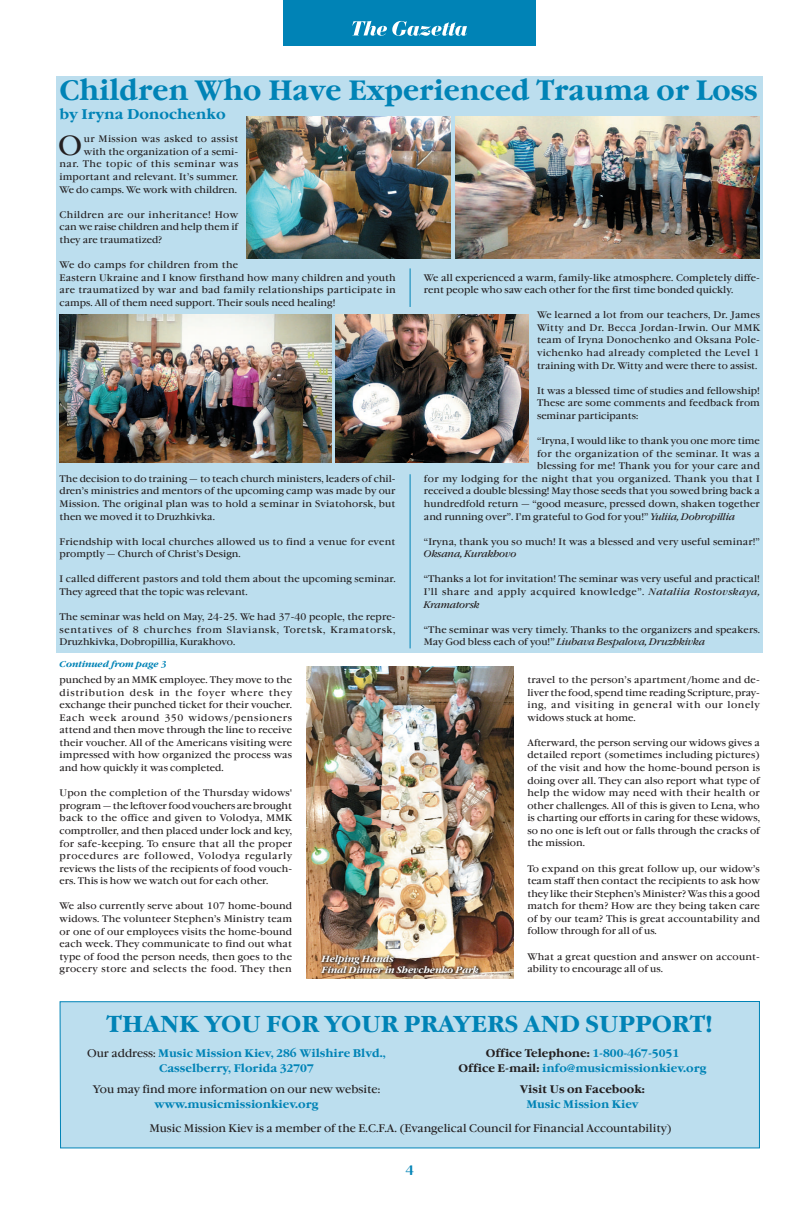
<style>
.page{position:relative;width:811px;height:1208px;background:#fff}
.page>*{position:absolute;margin:0;border:0;box-sizing:border-box;transform-origin:0 0}
.t1{font:700 28px "Garamond ITC";color:#0083b6;scale:.95 1}
.t2{font:27.5px "Garamond ITC";color:#231f20}
.t3{font:700 23px "Garamond ITC";color:#0083b6}
.t4{font:700 14px "Garamond ITC";color:#0083b6}
.t5{font:700 12px "Garamond ITC";color:#0083b6}
.t6{font:700 11px/15px "Garamond ITC";color:#0083b6;text-align:center}
.t7{font:11px "Garamond ITC";color:#231f20}
.t8{font:700 11px "Garamond ITC";color:#231f20}
.t9{font:9.5px/12.6px "Garamond ITC";letter-spacing:.01em;color:#231f20;text-align:justify}
.t10{font:9.5px "Garamond ITC";letter-spacing:.035em;color:#231f20}
.t11{font:italic 9.5px "Garamond ITC";color:#231f20}
.t12{font:italic 700 9px/10.8px "Garamond ITC";color:#fff}
.t13{font:italic 700 8.5px "Garamond ITC";color:#0083b6}
.s1{font-style:italic}
.s2{font-weight:400;color:#231f20}
.s3{color:#231f20}
</style>
<div class="page">
<div style="left:283px;top:0;width:253px;height:45px;background:#0083b6"></div>
<svg style="left:352px;top:21px;width:115px;height:15px"></svg>
<div style="left:59px;top:1001px;width:701px;height:148px;background:#bcdeee"></div>
<div style="left:57px;top:77px;width:706px;height:576px;background:#bcdeee"></div>
<hr style="left:410px;top:474px;width:1px;height:174px;background:#0083b6">
<img style="left:455px;top:116px;width:305px;height:142px">
<img style="left:247px;top:116px;width:204px;height:142px">
<img style="left:336px;top:315px;width:192px;height:147px">
<img style="left:60px;top:315px;width:272px;height:147px">
<hr style="left:410px;top:268px;width:1px;height:39px;background:#0083b6">
<img style="left:306px;top:666px;width:207px;height:312px">
<img style="left:318px;top:951px;width:163px;height:24px">
<h1 class="t1" style="left:60px;top:74px;width:736px">Children Who Have Experienced Trauma or Loss</h1>
<h3 class="t4" style="left:60px;top:106px;width:168px">by Iryna Donochenko</h3>
<h2 class="t2" style="left:58px;top:130px;width:26px">O</h2>
<p class="t9" style="left:60px;top:133px;width:180px;text-align:right">ur Mission was asked to assist with the organization of a semi-<br>nar. The topic of this seminar was important and relevant. It’s summer.<br>We do camps. We work with children.</p>
<p class="t9" style="left:60px;top:208px;width:180px">Children are our inheritance! How can we raise children and help them if they are traumatized?</p>
<p class="t9" style="left:60px;top:259px;width:338px;text-align:left">We do camps for children from the<br>Eastern Ukraine and I know firsthand how many children and youth are traumatized by war and bad family relationships participate in camps. All of them need support. Their souls need healing!</p>
<p class="t9" style="left:60px;top:472px;width:337px">The decision to do training — to teach church ministers, leaders of chil&shy;dren’s ministries and mentors of the upcoming camp was made by our Mission. The original plan was to hold a seminar in Sviatohorsk, but then we moved it to Druzhkivka.</p>
<p class="t9" style="left:60px;top:535px;width:337px">Friendship with local churches allowed us to find a venue for event promptly — Church of Christ’s Design.</p>
<p class="t9" style="left:60px;top:573px;width:338px">I called different pastors and told them about the upcoming seminar.<br>They agreed that the topic was relevant.</p>
<p class="t9" style="left:60px;top:611px;width:337px">The seminar was held on May, 24-25. We had 37-40 people, the repre&shy;sentatives of 8 churches from Slaviansk, Toretsk, Kramatorsk, Druzhkivka, Dobropillia, Kurakhovo.</p>
<p class="t13" style="left:60px;top:659px;width:109px">Continued from page 3</p>
<p class="t9" style="left:424px;top:271px;width:337px">We all experienced a warm, family-like atmosphere. Completely diffe&shy;rent people who saw each other for the first time bonded quickly.</p>
<p class="t9" style="left:537px;top:309px;width:224px">We learned a lot from our teachers, Dr. James Witty and Dr. Becca Jordan-Irwin. Our MMK team of Iryna Donochenko and Oksana Pole&shy;vichenko had already completed the Level 1 training with Dr. Witty and were there to assist.</p>
<p class="t9" style="left:537px;top:384px;width:224px">It was a blessed time of studies and fellowship!<br>These are some comments and feedback from seminar participants:</p>
<p class="t9" style="left:537px;top:435px;width:224px">“Iryna, I would like to thank you one more time</p>
<p class="t9" style="left:537px;top:447px;width:224px">for the organization of the seminar. It was a</p>
<p class="t9" style="left:537px;top:460px;width:224px">blessing for me! Thank you for your care and</p>
<p class="t10" style="left:424px;top:473px;width:337px">for my lodging for the night that you organized. Thank you that I</p>
<p class="t9" style="left:424px;top:485px;width:337px">received a double blessing! May those seeds that you sowed bring back a</p>
<p class="t9" style="left:424px;top:498px;width:337px">hundredfold return — “good measure, pressed down, shaken together</p>
<p class="t9" style="left:424px;top:510px;width:312px">and running over”. I’m grateful to God for you!” <span class="s1">Yuliia, Dobropillia</span></p>
<p class="t9" style="left:424px;top:535px;width:337px">“Iryna, thank you so much! It was a blessed and very useful seminar!”</p>
<p class="t11" style="left:424px;top:549px;width:94px">Oksana, Kurakhovo</p>
<p class="t9" style="left:424px;top:573px;width:337px">“Thanks a lot for invitation! The seminar was very useful and practical!<br>I’ll share and apply acquired knowledge”. <span class="s1">Nataliia Rostovskaya, Kramatorsk</span></p>
<p class="t9" style="left:424px;top:623px;width:338px">“The seminar was very timely. Thanks to the organizers and speakers.<br>May God bless each of you!” <span class="s1">Liubava Bespalova, Druzhkivka</span></p>
<p class="t9" style="left:60px;top:674px;width:234px">punched by an MMK employee. They move to the distribution desk in the foyer where they exchange their punched ticket for their voucher.<br>Each week around 350 widows/pensioners attend and then move through the line to receive their voucher. All of the Americans visiting were impressed with how organized the process was and how quickly it was completed.</p>
<p class="t9" style="left:60px;top:787px;width:234px">Upon the completion of the Thursday widows' program — the leftover food vouchers are brought back to the office and given to Volodya, MMK comptroller, and then placed under lock and key, for safe-keeping. To ensure that all the proper procedures are followed, Volodya regularly reviews the lists of the recipients of food vouch&shy;ers. This is how we watch out for each other.</p>
<p class="t9" style="left:60px;top:900px;width:234px">We also currently serve about 107 home-bound widows. The volunteer Stephen’s Ministry team or one of our employees visits the home-bound each week. They communicate to find out what type of food the person needs, then goes to the grocery store and selects the food. They then</p>
<p class="t12" style="left:322px;top:954px;width:158px">Helping Hands<br>Final Dinner in Shevchenko Park</p>
<p class="t9" style="left:527px;top:674px;width:234px;text-align:left">travel to the person’s apartment/home and de-- liver the food, spend time reading Scripture, pray&shy;ing, and visiting in general with our lonely widows stuck at home.</p>
<p class="t9" style="left:527px;top:736px;width:234px">Afterward, the person serving our widows gives a detailed report (sometimes including pictures) of the visit and how the home-bound person is doing over all. They can also report what type of help the widow may need with their health or other challenges. All of this is given to Lena, who is charting our efforts in caring for these widows, so no one is left out or falls through the cracks of the mission.</p>
<p class="t9" style="left:527px;top:862px;width:234px">To expand on this great follow up, our widow’s team staff then contact the recipients to ask how they like their Stephen’s Minister? Was this a good match for them? How are they being taken care of by our team? This is great accountability and follow through for all of us.</p>
<p class="t9" style="left:527px;top:950px;width:234px">What a great question and answer on account&shy;ability to encourage all of us.</p>
<h3 class="t3" style="left:107px;top:1010px;width:20px">THAN</h3>
<h3 class="t3" style="left:179px;top:1010px;width:45px">K YOU</h3>
<h3 class="t3" style="left:266px;top:1010px;width:19px">FOR</h3>
<h3 class="t3" style="left:324px;top:1010px;width:20px">YOUR</h3>
<h3 class="t3" style="left:404px;top:1010px;width:18px">PRAYER</h3>
<h3 class="t3" style="left:505px;top:1010px;width:39px">S AND</h3>
<h3 class="t3" style="left:585px;top:1010px;width:33px">SUPPORT</h3>
<h3 class="t3" style="left:705px;top:1010px;width:9px">!</h3>
<p class="t6" style="left:87px;top:1046px;width:300px"><span class="s2">Our address:</span> Music Mission Kiev, 286 Wilshire Blvd.,<br>Casselberry, Florida 32707</p>
<p class="t7" style="left:93px;top:1083px;width:289px">You may find more information on our new website:</p>
<p class="t6" style="left:155px;top:1096px;width:165px">www.musicmissionkiev.org</p>
<p class="t6" style="left:458px;top:1046px;width:249px"><span class="s3">Office Telephone:</span> 1-800-467-5051<br><span class="s3">Office E-mail:</span> info@musicmissionkiev.org</p>
<p class="t8" style="left:520px;top:1082px;width:126px">Visit Us on Facebook:</p>
<p class="t6" style="left:526px;top:1096px;width:114px">Music Mission Kiev</p>
<p class="t7" style="left:150px;top:1122px;width:524px">Music Mission Kiev is a member of the E.C.F.A. (Evangelical Council for Financial Accountability)</p>
<p class="t5" style="left:406px;top:1162px;width:9px">4</p>
</div>
